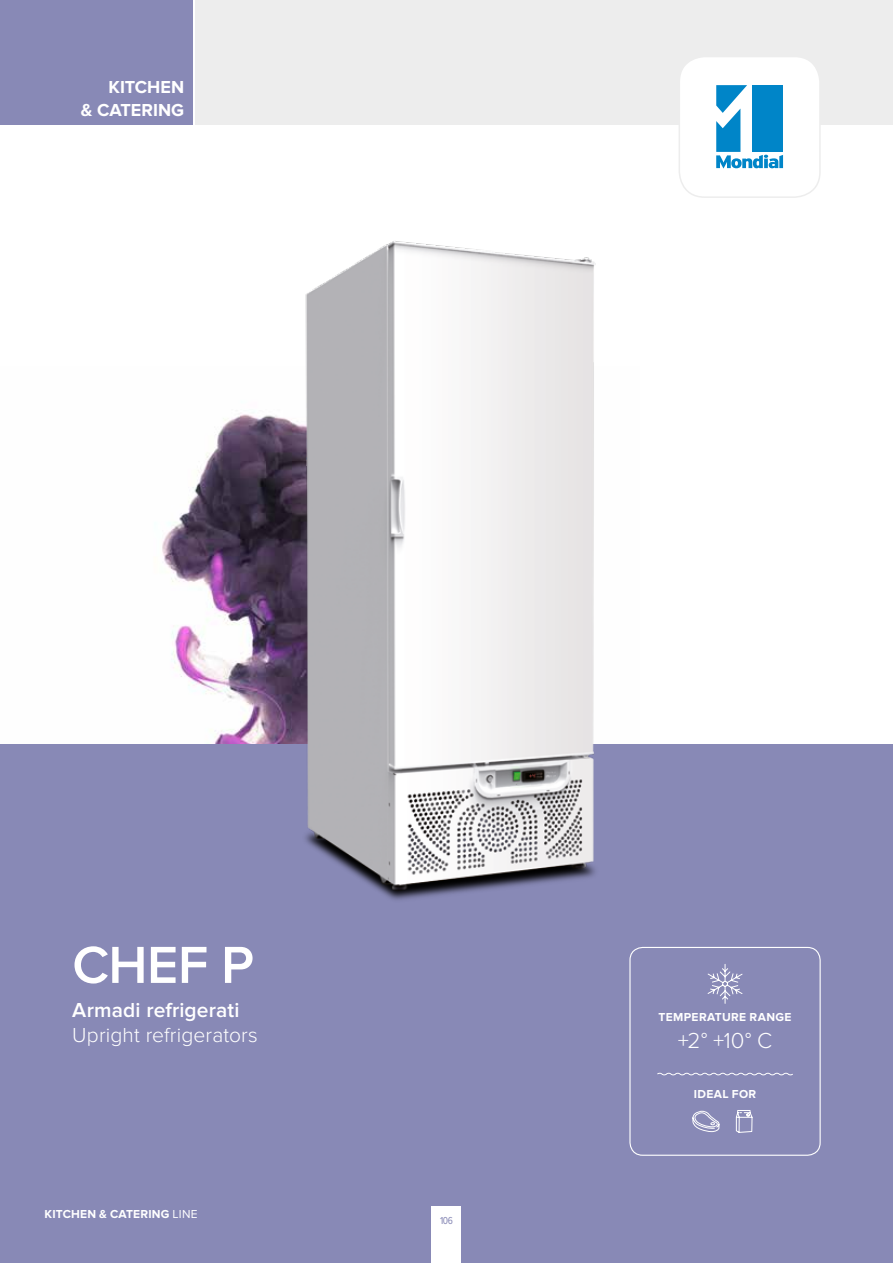
<style>
.page{position:relative;width:893px;height:1263px;background:#fff}
.page>*{position:absolute;margin:0;border:0;box-sizing:border-box;transform-origin:0 0}
.t1{font:600 54px "Proxima Nova";color:#fff}
.t2{font:300 22.5px "Proxima Nova";color:#fff}
.t3{font:300 21px "Proxima Nova";letter-spacing:.005em;color:#fff}
.t4{font:600 21px "Proxima Nova";letter-spacing:.005em;color:#fff}
.t5{font:700 18px/22.5px "Proxima Nova";color:#fff;text-align:right}
.t6{font:700 12px "Proxima Nova";letter-spacing:.025em;color:#fff}
.t7{font:10.5px "Proxima Nova Cond";color:#8889b6}
.s1{font-weight:400}
</style>
<div class="page">
<img style="left:162px;top:414px;width:100px;height:330px">
<div style="left:196px;top:0;width:697px;height:124px;background:#ededed"></div>
<div style="left:0;top:744px;width:893px;height:519px;background:#8889b6"></div>
<div style="left:679px;top:57px;width:141px;height:140px;background:#fff;border-radius:26px"></div>
<div style="left:679px;top:56px;width:142px;height:142px;border:2px solid #ededed;border-radius:26px"></div>
<div style="left:0;top:0;width:193px;height:124px;background:#8889b6"></div>
<hr style="left:892px;top:527px;width:1px;height:330px;background:#dbdaea">
<svg style="left:707px;top:964px;width:36px;height:40px"></svg>
<svg style="left:657px;top:1072px;width:136px;height:4px"></svg>
<svg style="left:692px;top:1111px;width:28px;height:21px"></svg>
<svg style="left:735px;top:1110px;width:18px;height:23px"></svg>
<div style="left:629px;top:947px;width:192px;height:209px;border:1px solid #fff;border-radius:13px"></div>
<svg style="left:716px;top:85px;width:67px;height:84px"></svg>
<div style="left:752px;top:85px;width:31px;height:67px;background:#0085c8"></div>
<img style="left:262px;top:241px;width:334px;height:659px">
<div style="left:432px;top:1207px;width:29px;height:56px;background:#fff"></div>
<h3 class="t5" style="left:81px;top:76px;width:105px">KITCHEN<br>&amp; CATERING</h3>
<h1 class="t1" style="left:72px;top:934px;width:183px">CHEF P</h1>
<h3 class="t4" style="left:72px;top:997px;width:169px">Armadi refrigerati</h3>
<h3 class="t3" style="left:72px;top:1023px;width:187px">Upright refrigerators</h3>
<p class="t6" style="left:45px;top:1207px;width:155px">KITCHEN &amp; CATERING <span class="s1">LINE</span></p>
<p class="t7" style="left:440px;top:1214px;width:14px">106</p>
<p class="t6" style="left:659px;top:1010px;width:134px">TEMPERATURE RANGE</p>
<h2 class="t2" style="left:678px;top:1028px;width:96px">+2° +10° C</h2>
<p class="t6" style="left:694px;top:1087px;width:64px">IDEAL FOR</p>
</div>
